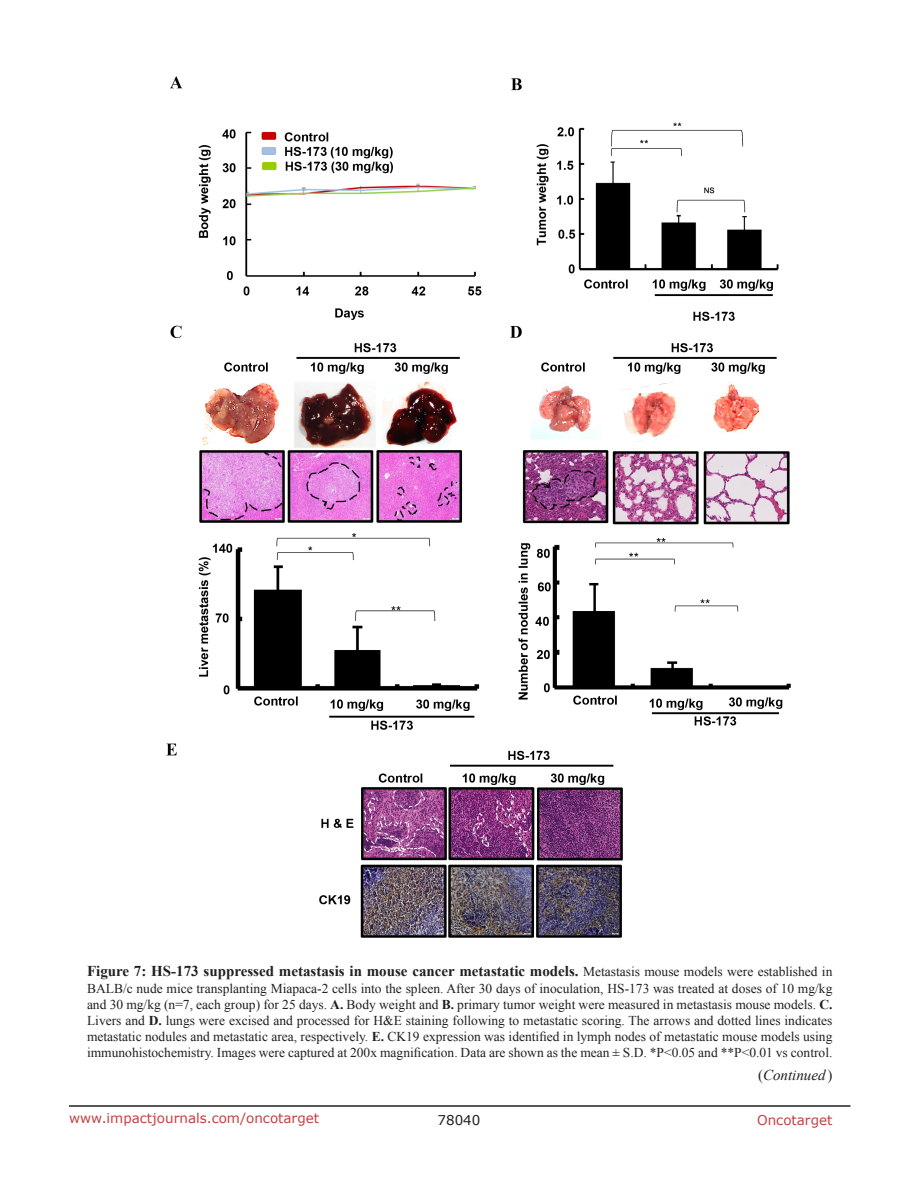
<style>
.page{position:relative;width:918px;height:1188px;background:#fff}
.page>*{position:absolute;margin:0;border:0;box-sizing:border-box;transform-origin:0 0}
.figuretext{font:700 15px "Times New Roman";color:#231f20}
.t1{font:italic 15px "Times New Roman";color:#231f20}
.figuretext-2{font:13.5px/16.2px "Times New Roman";color:#231f20;text-align:justify}
.t2{font:13.5px "Verdana";color:#c24141}
.t3{font:13.5px "Verdana";color:#231f20}
.s1{font-weight:400;font-size:13.5px}
.s2{font-weight:700}
.s3{font-style:normal}
</style>
<div class="page">
<hr style="left:69px;top:1105px;width:781px;height:2px;background:#231f20">
<img style="left:166px;top:76px;width:625px;height:862px">
<p class="figuretext" style="left:87px;top:961px;width:747px">Figure 7: HS-173 suppressed metastasis in mouse cancer metastatic models. <span class="s1">Metastasis mouse models were established in</span></p>
<p class="figuretext-2" style="left:87px;top:980px;width:747px">BALB/c nude mice transplanting Miapaca-2 cells into the spleen. After 30 days of inoculation, HS-173 was treated at doses of 10 mg/kg and 30 mg/kg (n=7, each group) for 25 days. <span class="s2">A.</span> Body weight and <span class="s2">B.</span> primary tumor weight were measured in metastasis mouse models. <span class="s2">C.<br></span>Livers and <span class="s2">D.</span> lungs were excised and processed for H&amp;E staining following to metastatic scoring. The arrows and dotted lines indicates metastatic nodules and metastatic area, respectively. <span class="s2">E.</span> CK19 expression was identified in lymph nodes of metastatic mouse models using immunohistochemistry. Images were captured at 200x magnification. Data are shown as the mean ± S.D. *P&lt;0.05 and **P&lt;0.01 vs control.</p>
<p class="t1" style="left:758px;top:1065px;width:76px"><span class="s3">(</span>Continued <span class="s3">)</span></p>
<p class="t2" style="left:69px;top:1109px;width:252px">www.impactjournals.com/oncotarget</p>
<p class="t3" style="left:438px;top:1111px;width:44px">78040</p>
<p class="t2" style="left:757px;top:1111px;width:77px">Oncotarget</p>
</div>
